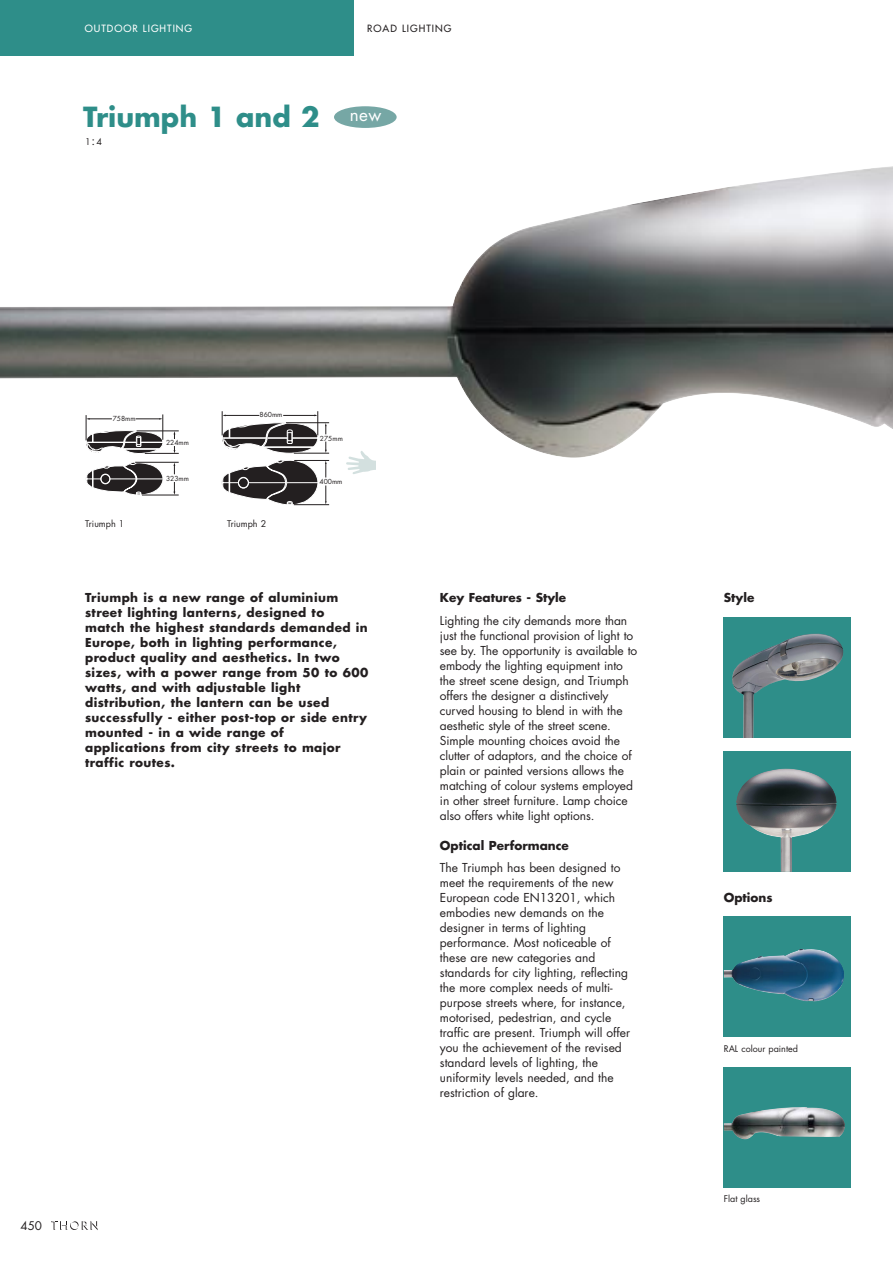
<style>
.page{position:relative;width:893px;height:1262px;background:#fff}
.page>*{position:absolute;margin:0;border:0;box-sizing:border-box;transform-origin:0 0}
.t1{font:700 27px "Futura";color:#2e8e89}
.t2{font:16.95px "Futura";color:#fff}
.t3{font:12px/15px "Futura";color:#231f20}
.t4{font:700 12px/15px "Futura";letter-spacing:.035em;color:#231f20}
.t5{font:700 12px "Futura";color:#231f20}
.t6{font:11.7px "Futura";color:#231f20}
.t7{font:9.75px "Futura";letter-spacing:.105em;color:#fff}
.t8{font:9.75px "Futura";letter-spacing:.105em;color:#231f20}
.t9{font:9px "Futura";color:#231f20}
.t10{font:6.75px "Futura";color:#231f20}
.s1{font-size:12px}
</style>
<div class="page">
<img style="left:0;top:166px;width:892px;height:292px">
<div style="left:0;top:0;width:354px;height:55px;background:#2e8e89"></div>
<svg style="left:51px;top:1221px;width:47px;height:9px"></svg>
<div style="left:210px;top:403px;width:144px;height:112px;background:#fff"></div>
<svg style="left:221px;top:460px;width:98px;height:46px"></svg>
<svg style="left:221px;top:411px;width:97px;height:42px"></svg>
<hr style="left:283px;top:415px;width:33px;height:1px;background:#231f20">
<hr style="left:286px;top:422px;width:43px;height:1px;background:#231f20">
<hr style="left:294px;top:453px;width:35px;height:1px;background:#231f20">
<svg style="left:325px;top:441px;width:1px;height:12px"></svg>
<hr style="left:294px;top:460px;width:35px;height:1px;background:#231f20">
<hr style="left:294px;top:504px;width:35px;height:1px;background:#231f20">
<svg style="left:325px;top:461px;width:1px;height:16px"></svg>
<svg style="left:325px;top:485px;width:1px;height:19px"></svg>
<div style="left:723px;top:617px;width:127px;height:120px;background:#2e8e89"></div>
<img style="left:732px;top:633px;width:111px;height:104px">
<div style="left:723px;top:752px;width:127px;height:120px;background:#2e8e89"></div>
<img style="left:736px;top:768px;width:100px;height:104px">
<div style="left:723px;top:917px;width:127px;height:120px;background:#2e8e89"></div>
<img style="left:723px;top:949px;width:121px;height:52px">
<div style="left:70px;top:405px;width:130px;height:99px;background:#fff"></div>
<svg style="left:85px;top:414px;width:78px;height:81px"></svg>
<hr style="left:137px;top:430px;width:42px;height:1px;background:#231f20">
<hr style="left:145px;top:453px;width:34px;height:1px;background:#231f20">
<hr style="left:135px;top:462px;width:44px;height:1px;background:#231f20">
<hr style="left:142px;top:495px;width:37px;height:1px;background:#231f20">
<svg style="left:173px;top:482px;width:2px;height:13px"></svg>
<svg style="left:173px;top:462px;width:2px;height:12px"></svg>
<div style="left:723px;top:1067px;width:127px;height:120px;background:#2e8e89"></div>
<img style="left:723px;top:1107px;width:122px;height:32px">
<svg style="left:346px;top:450px;width:30px;height:24px"></svg>
<div style="left:334px;top:106px;width:62px;height:22px;background:#76a7a5;border-radius:50%"></div>
<p class="t7" style="left:85px;top:24px;width:109px">OUTDOOR LIGHTING</p>
<p class="t8" style="left:367px;top:24px;width:86px">ROAD LIGHTING</p>
<h1 class="t1" style="left:83px;top:105px;width:238px">Triumph 1 and 2</h1>
<p class="t9" style="left:85px;top:137px;width:19px">1<span class="s1">:</span>4</p>
<h2 class="t2" style="left:349px;top:107px;width:33px">new</h2>
<p class="t10" style="left:113px;top:415px;width:24px">758mm</p>
<p class="t10" style="left:166px;top:439px;width:24px">224mm</p>
<p class="t10" style="left:166px;top:475px;width:24px">323mm</p>
<p class="t10" style="left:259px;top:411px;width:24px">860mm</p>
<p class="t9" style="left:85px;top:520px;width:41px">Triumph 1</p>
<p class="t9" style="left:227px;top:520px;width:41px">Triumph 2</p>
<p class="t10" style="left:320px;top:435px;width:24px">275mm</p>
<p class="t10" style="left:319px;top:479px;width:24px">400mm</p>
<p class="t4" style="left:85px;top:591px;width:285px">Triumph is a new range of aluminium street lighting lanterns, designed to<br>match the highest standards demanded in Europe, both in lighting performance, product quality and aesthetics. In two sizes, with a power range from 50 to 600 watts, and with adjustable light distribution, the lantern can be used successfully - either post-top or side entry mounted - in a wide range of<br>applications from city streets to major traffic routes.</p>
<p class="t6" style="left:21px;top:1220px;width:23px">450</p>
<p class="t5" style="left:440px;top:592px;width:128px">Key Features - Style</p>
<p class="t3" style="left:440px;top:614px;width:199px">Lighting the city demands more than just the functional provision of light to see by. The opportunity is available to embody the lighting equipment into the street scene design, and Triumph offers the designer a distinctively curved housing to blend in with the aesthetic style of the street scene.<br>Simple mounting choices avoid the clutter of adaptors, and the choice of plain or painted versions allows the matching of colour systems employed in other street furniture. Lamp choice also offers white light options.</p>
<p class="t5" style="left:440px;top:840px;width:130px">Optical Performance</p>
<p class="t3" style="left:440px;top:861px;width:192px">The Triumph has been designed to meet the requirements of the new<br>European code EN13201, which embodies new demands on the designer in terms of lighting performance. Most noticeable of these are new categories and standards for city lighting, reflecting the more complex needs of multi&shy;purpose streets where, for instance, motorised, pedestrian, and cycle traffic are present. Triumph will offer you the achievement of the revised standard levels of lighting, the uniformity levels needed, and the restriction of glare.</p>
<p class="t4" style="left:723px;top:591px;width:32px">Style</p>
<p class="t5" style="left:723px;top:892px;width:50px">Options</p>
<p class="t9" style="left:723px;top:1045px;width:76px">RAL colour painted</p>
<p class="t9" style="left:723px;top:1195px;width:38px">Flat glass</p>
</div>
